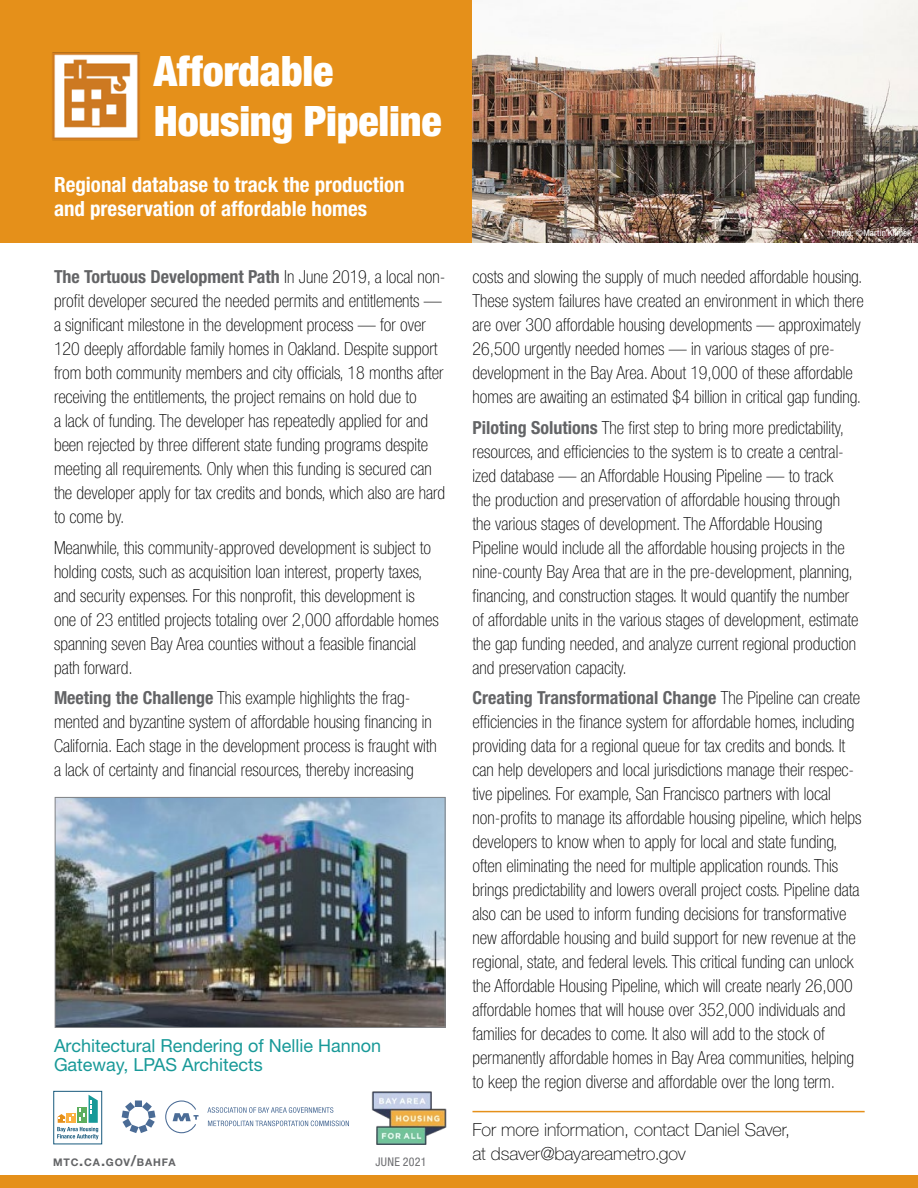
<style>
.page{position:relative;width:918px;height:1188px;background:#fff}
.page>*{position:absolute;margin:0;border:0;box-sizing:border-box;transform-origin:0 0}
.t1{font:900 condensed 42px/50.4px "Helvetica Neue LT Std";letter-spacing:-.005em;color:#fff}
.PILOTS_Subhead{font:700 condensed 21px/24px "Helvetica Neue LT Std";color:#fff}
.Body_copy{font:100 condensed 18px/24px "Helvetica Neue LT Std";color:#000}
.Body_copy-2{font:100 18px/24px "Helvetica Neue LT Std";letter-spacing:-.005em;color:#000}
.Caption__REV{font:18px/19.5px "Helvetica Neue LT Std";color:#189998}
.t2{font:condensed 12px "Helvetica Neue LT Std";letter-spacing:.025em;color:#6d6e71}
.t3{font:700 10.5px "Helvetica Neue LT Std";letter-spacing:.08em;color:#636466}
.Photo_credit__75__K{font:condensed 9px "Helvetica Neue LT Std";letter-spacing:.02em;color:#fff}
.s1{font-weight:700;color:#636466}
.s2{font-size:15px}
</style>
<div class="page">
<hr style="left:472px;top:1111px;width:393px;height:1px;background:#e5901a">
<div style="left:0;top:1175px;width:918px;height:13px;background:#e5901a"></div>
<div style="left:0;top:0;width:473px;height:243px;background:#e5901a"></div>
<img style="left:49px;top:49px;width:94px;height:94px">
<img style="left:473px;top:0;width:445px;height:243px">
<img style="left:57px;top:799px;width:387px;height:227px">
<div style="left:55px;top:797px;width:391px;height:231px;border:1px solid #808285"></div>
<img style="left:371px;top:1091px;width:76px;height:53px">
<div style="left:54px;top:1091px;width:48px;height:53px;border:1px solid #185a7d"></div>
<svg style="left:57px;top:1095px;width:42px;height:44px"></svg>
<svg style="left:208px;top:1121px;width:141px;height:5px"></svg>
<svg style="left:207px;top:1107px;width:126px;height:6px"></svg>
<svg style="left:122px;top:1100px;width:34px;height:33px"></svg>
<svg style="left:165px;top:1100px;width:34px;height:33px"></svg>
<p class="t1" style="left:154px;top:45px;width:289px">Affordable<br>Housing Pipeline</p>
<p class="PILOTS_Subhead" style="left:54px;top:172px;width:352px">Regional database to track the production and preservation of affordable homes</p>
<p class="Body_copy" style="left:54px;top:264px;width:393px"><span class="s1">The Tortuous Development Path</span> In June 2019, a local non&shy;profit developer secured the needed permits and entitlements — a significant milestone in the development process — for over 120 deeply affordable family homes in Oakland. Despite support from both community members and city officials, 18 months after receiving the entitlements, the project remains on hold due to<br>a lack of funding. The developer has repeatedly applied for and been rejected by three different state funding programs despite meeting all requirements. Only when this funding is secured can the developer apply for tax credits and bonds, which also are hard to come by.</p>
<p class="Body_copy" style="left:54px;top:535px;width:386px">Meanwhile, this community-approved development is subject to holding costs, such as acquisition loan interest, property taxes, and security expenses. For this nonprofit, this development is one of 23 entitled projects totaling over 2,000 affordable homes spanning seven Bay Area counties without a feasible financial path forward.</p>
<p class="Body_copy" style="left:54px;top:686px;width:384px"><span class="s1">Meeting the Challenge</span> This example highlights the frag&shy;mented and byzantine system of affordable housing financing in California. Each stage in the development process is fraught with a lack of certainty and financial resources, thereby increasing</p>
<p class="Caption__REV" style="left:54px;top:1035px;width:329px">Architectural Rendering of Nellie Hannon<br>Gateway, LPAS Architects</p>
<p class="t3" style="left:53px;top:1155px;width:124px">MTC<span class="s2">.</span>CA<span class="s2">.</span>GOV<span class="s2">/</span>BAHFA</p>
<p class="t2" style="left:375px;top:1155px;width:53px">JUNE 2021</p>
<p class="Photo_credit__75__K" style="left:832px;top:228px;width:81px">Photo: ©Martin Klimek</p>
<p class="Body_copy" style="left:472px;top:264px;width:393px">costs and slowing the supply of much needed affordable housing.<br>These system failures have created an environment in which there are over 300 affordable housing developments — approximately 26,500 urgently needed homes — in various stages of pre&shy;development in the Bay Area. About 19,000 of these affordable homes are awaiting an estimated $4 billion in critical gap funding.</p>
<p class="Body_copy" style="left:472px;top:415px;width:387px"><span class="s1">Piloting Solutions</span> The first step to bring more predictability, resources, and efficiencies to the system is to create a central&shy;ized database — an Affordable Housing Pipeline — to track<br>the production and preservation of affordable housing through the various stages of development. The Affordable Housing Pipeline would include all the affordable housing projects in the nine-county Bay Area that are in the pre-development, planning, financing, and construction stages. It would quantify the number of affordable units in the various stages of development, estimate the gap funding needed, and analyze current regional production and preservation capacity.</p>
<p class="Body_copy" style="left:472px;top:686px;width:391px"><span class="s1">Creating Transformational Change</span> The Pipeline can create efficiencies in the finance system for affordable homes, including providing data for a regional queue for tax credits and bonds. It can help developers and local jurisdictions manage their respec&shy;tive pipelines. For example, San Francisco partners with local non-profits to manage its affordable housing pipeline, which helps developers to know when to apply for local and state funding, often eliminating the need for multiple application rounds. This brings predictability and lowers overall project costs. Pipeline data also can be used to inform funding decisions for transformative new affordable housing and build support for new revenue at the regional, state, and federal levels. This critical funding can unlock the Affordable Housing Pipeline, which will create nearly 26,000 affordable homes that will house over 352,000 individuals and families for decades to come. It also will add to the stock of permanently affordable homes in Bay Area communities, helping to keep the region diverse and affordable over the long term.</p>
<p class="Body_copy-2" style="left:472px;top:1118px;width:319px">For more information, contact Daniel Saver, at dsaver@bayareametro.gov</p>
</div>
